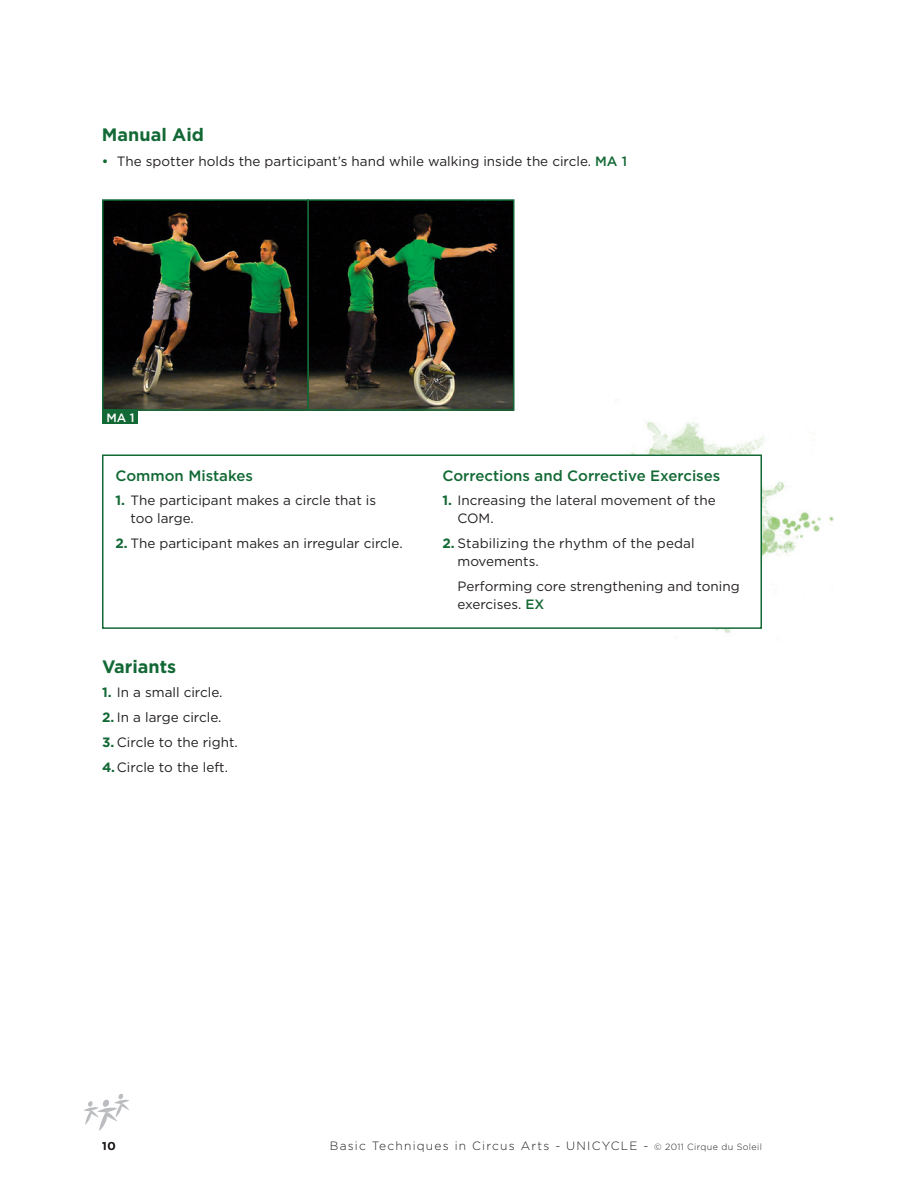
<style>
.page{position:relative;width:918px;height:1188px;background:#fff}
.page>*{position:absolute;margin:0;border:0;box-sizing:border-box;transform-origin:0 0}
.t1{font:700 18px "Gotham";color:#136935}
.t2{font:500 15px "Gotham";color:#136935}
.t3{font:13.5px/18px "Gotham";color:#231f20}
.t4{font:300 12px "Gotham";letter-spacing:.1em;color:#231f20}
.t5{font:500 12px "Gotham";color:#fff}
.t6{font:500 11.4px "Gotham";color:#231f20}
.s1{font-weight:500;color:#136935}
.s2{font-weight:700;color:#136935}
.s3{font-size:9px}
</style>
<div class="page">
<svg style="left:84px;top:1093px;width:45px;height:38px"></svg>
<img style="left:615px;top:399px;width:219px;height:235px">
<img style="left:105px;top:202px;width:406px;height:206px">
<div style="left:102px;top:199px;width:207px;height:212px;border:2px solid #136935"></div>
<div style="left:102px;top:409px;width:36px;height:15px;background:#136935"></div>
<div style="left:308px;top:199px;width:206px;height:212px;border:2px solid #136935"></div>
<div style="left:103px;top:455px;width:658px;height:173px;background:#fff"></div>
<div style="left:102px;top:454px;width:660px;height:175px;border:2px solid #136935"></div>
<h1 class="t1" style="left:102px;top:124px;width:104px">Manual Aid</h1>
<p class="t3" style="left:102px;top:152px;width:527px"><span class="s1">•</span> The spotter holds the participant’s hand while walking inside the circle. <span class="s1">MA 1</span></p>
<p class="t5" style="left:107px;top:411px;width:30px">MA 1</p>
<p class="t2" style="left:115px;top:467px;width:139px">Common Mistakes</p>
<p class="t3" style="left:130px;top:491px;width:247px;text-indent:-15px"><span class="s2">1.</span> The participant makes a circle that is too large.</p>
<p class="t3" style="left:115px;top:534px;width:289px"><span class="s2">2.</span> The participant makes an irregular circle.</p>
<h1 class="t1" style="left:102px;top:656px;width:76px">Variants</h1>
<p class="t3" style="left:102px;top:683px;width:122px"><span class="s2">1.</span> In a small circle.</p>
<p class="t3" style="left:102px;top:708px;width:121px"><span class="s2">2.</span> In a large circle.</p>
<p class="t3" style="left:102px;top:729px;width:137px;line-height:24.8px"><span class="s2">3.</span> Circle to the right.<br><span class="s2">4.</span>Circle to the left.</p>
<p class="t2" style="left:442px;top:467px;width:279px">Corrections and Corrective Exercises</p>
<p class="t3" style="left:457px;top:491px;width:260px;text-indent:-15px"><span class="s2">1.</span> Increasing the lateral movement of the<br>COM.</p>
<p class="t3" style="left:457px;top:534px;width:239px;text-indent:-15px"><span class="s2">2.</span> Stabilizing the rhythm of the pedal movements.</p>
<p class="t3" style="left:457px;top:577px;width:284px">Performing core strengthening and toning exercises. <span class="s1">EX</span></p>
<p class="t6" style="left:102px;top:1139px;width:15px">10</p>
<p class="t4" style="left:330px;top:1140px;width:434px">Basic Techniques in Circus Arts - UNICYCLE - <span class="s3">© 2011 Cirque du Soleil</span></p>
</div>
